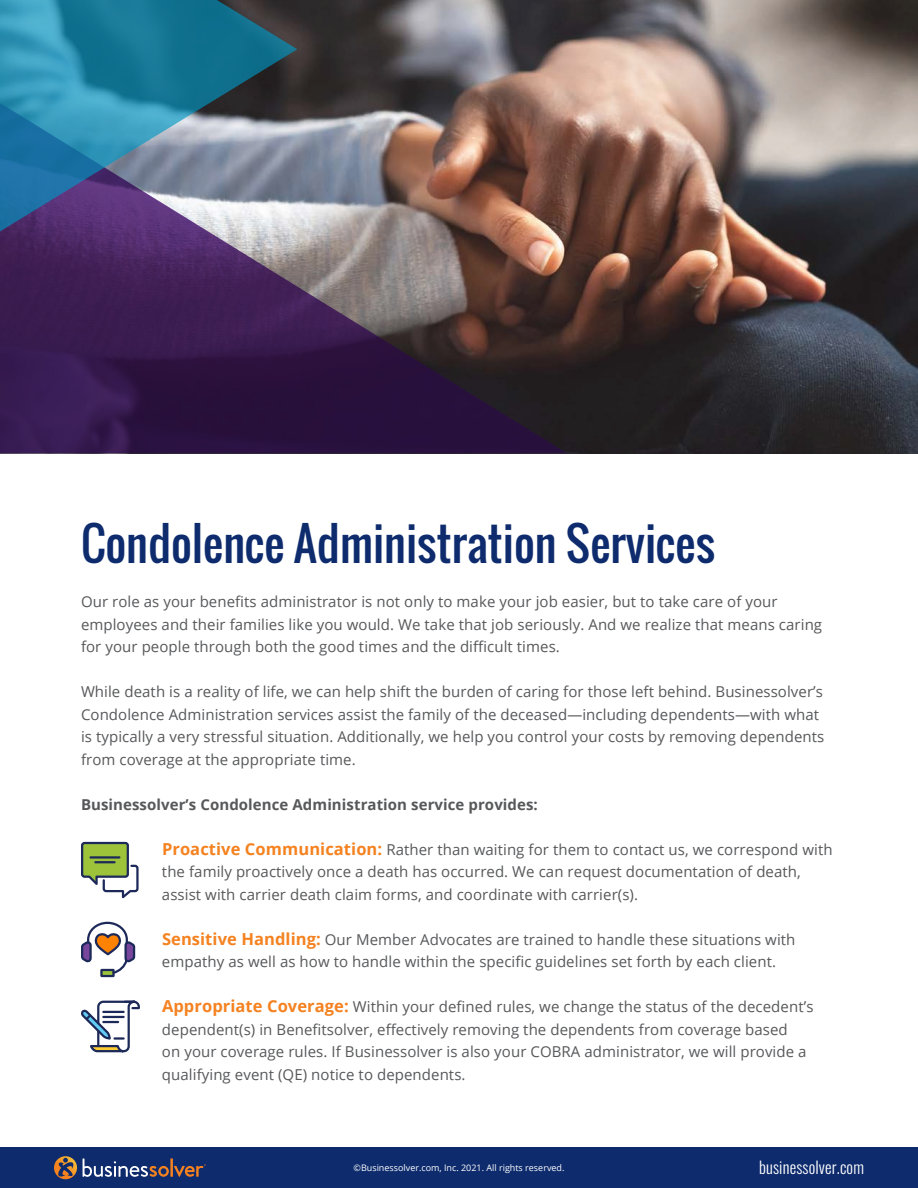
<style>
.page{position:relative;width:918px;height:1188px;background:#fff}
.page>*{position:absolute;margin:0;border:0;box-sizing:border-box;transform-origin:0 0}
.t1{font:45px "Oswald";color:#0d2b6d}
.t2{font:300 16.5px "Oswald";letter-spacing:.01em;color:#fff}
.t3{font:15px/22.5px "Open Sans";letter-spacing:.005em;color:#57585a}
.t4{font:700 15px "Open Sans";letter-spacing:.005em;color:#57585a}
.t5{font:9px "Open Sans";color:#fff}
.s1{font-weight:700;font-size:16.5px;color:#f58220}
</style>
<div class="page">
<img style="left:567px;top:0;width:351px;height:453px">
<img style="left:0;top:0;width:567px;height:453px">
<svg style="left:0;top:0;width:297px;height:301px;background:#496b8f"></svg>
<svg style="left:81px;top:841px;width:58px;height:58px"></svg>
<svg style="left:81px;top:1000px;width:59px;height:53px"></svg>
<div style="left:100px;top:969px;width:15px;height:8px;border:2px solid #1c2959"></div>
<svg style="left:81px;top:921px;width:55px;height:55px"></svg>
<div style="left:0;top:1148px;width:918px;height:40px;background:#0d2b6d"></div>
<svg style="left:54px;top:1156px;width:23px;height:23px"></svg>
<svg style="left:83px;top:1158px;width:123px;height:19px"></svg>
<h1 class="t1" style="left:81px;top:509px;width:635px">Condolence Administration Services</h1>
<p class="t3" style="left:81px;top:590px;width:743px">Our role as your benefits administrator is not only to make your job easier, but to take care of your employees and their families like you would. We take that job seriously. And we realize that means caring for your people through both the good times and the difficult times.</p>
<p class="t3" style="left:81px;top:680px;width:745px">While death is a reality of life, we can help shift the burden of caring for those left behind. Businessolver’s Condolence Administration services assist the family of the deceased—including dependents—with what is typically a very stressful situation. Additionally, we help you control your costs by removing dependents from coverage at the appropriate time.</p>
<p class="t4" style="left:81px;top:794px;width:458px">Businessolver’s Condolence Administration service provides:</p>
<p class="t3" style="left:162px;top:838px;width:672px"><span class="s1">Proactive Communication:</span> Rather than waiting for them to contact us, we correspond with the family proactively once a death has occurred. We can request documentation of death, assist with carrier death claim forms, and coordinate with carrier(s).</p>
<p class="t3" style="left:162px;top:928px;width:635px"><span class="s1">Sensitive Handling:</span> Our Member Advocates are trained to handle these situations with empathy as well as how to handle within the specific guidelines set forth by each client.</p>
<p class="t3" style="left:162px;top:995px;width:653px"><span class="s1">Appropriate Coverage:</span> Within your defined rules, we change the status of the decedent’s dependent(s) in Benefitsolver, effectively removing the dependents from coverage based<br>on your coverage rules. If Businessolver is also your COBRA administrator, we will provide a qualifying event (QE) notice to dependents.</p>
<p class="t5" style="left:354px;top:1162px;width:212px">©Businessolver.com, Inc. 2021. All rights reserved.</p>
<p class="t2" style="left:759px;top:1157px;width:106px">businessolver.com</p>
</div>
